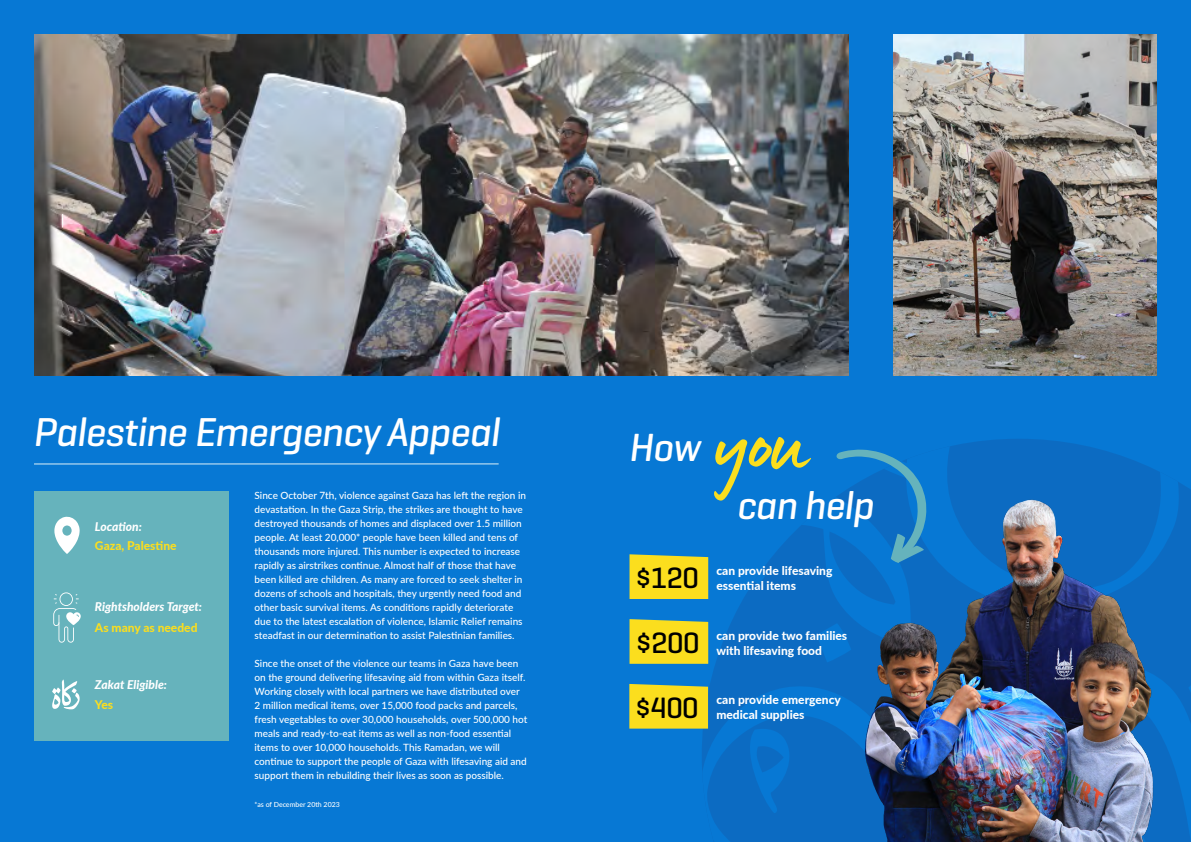
<style>
.page{position:relative;width:1191px;height:842px;background:#0778d4}
.page>*{position:absolute;margin:0;border:0;box-sizing:border-box;transform-origin:0 0}
.t1{font:86px "Lumios Marker";color:#fbde1e}
.t2{font:italic 500 41px "Geogrotesque";letter-spacing:-.02em;color:#fff}
.t3{font:italic 500 40px "Geogrotesque";letter-spacing:-.02em;color:#fff}
.t4{font:500 30px/64.8px "Geogrotesque";letter-spacing:-.02em;color:#000;text-align:justify}
.t5{font:800 12px/15px "Lato";color:#fff}
.t6{font:italic 800 12px "Lato";color:#fff}
.t7{font:800 12px "Lato";color:#fbde1e}
.t8{font:500 10px/14px "Lato";color:#fff}
.t9{font:500 7px "Lato";color:#fff}
</style>
<div class="page">
<div style="left:708px;top:486px;width:483px;height:197px;background:#0c6bc2"></div>
<svg style="left:959px;top:439px;width:225px;height:173px;fill:#0a70c8"></svg>
<svg style="left:708px;top:683px;width:150px;height:159px;fill:#0c6bc2"></svg>
<svg style="left:708px;top:486px;width:150px;height:157px"></svg>
<svg style="left:817px;top:623px;width:34px;height:39px"></svg>
<svg style="left:1157px;top:628px;width:34px;height:214px"></svg>
<svg style="left:740px;top:727px;width:56px;height:86px"></svg>
<div style="left:34px;top:491px;width:194px;height:250px;background:#66b3bc"></div>
<img style="left:34px;top:34px;width:814px;height:341px">
<svg style="left:53px;top:592px;width:28px;height:51px"></svg>
<svg style="left:54px;top:516px;width:26px;height:38px"></svg>
<svg style="left:52px;top:680px;width:28px;height:29px"></svg>
<img style="left:893px;top:34px;width:264px;height:341px">
<img style="left:858px;top:445px;width:299px;height:397px">
<svg style="left:629px;top:554px;width:79px;height:247px"></svg>
<svg style="left:836px;top:445px;width:90px;height:118px"></svg>
<hr style="left:34px;top:464px;width:464px;height:1px;background:#ddf0f7">
<h2 class="t2" style="left:34px;top:407px;width:468px">Palestine Emergency Appeal</h2>
<p class="t6" style="left:95px;top:518px;width:48px">Location:</p>
<p class="t7" style="left:95px;top:537px;width:83px">Gaza, Palestine</p>
<p class="t6" style="left:95px;top:598px;width:109px">Rightsholders Target:</p>
<p class="t7" style="left:95px;top:619px;width:104px">As many as needed</p>
<p class="t6" style="left:95px;top:676px;width:74px">Zakat Eligible:</p>
<p class="t7" style="left:95px;top:695px;width:20px">Yes</p>
<p class="t8" style="left:254px;top:487px;width:273px">Since October 7th, violence against Gaza has left the region in devastation. In the Gaza Strip, the strikes are thought to have destroyed thousands of homes and displaced over 1.5 million people. At least 20,000* people have been killed and tens of thousands more injured. This number is expected to increase rapidly as airstrikes continue. Almost half of those that have been killed are children. As many are forced to seek shelter in dozens of schools and hospitals, they urgently need food and other basic survival items. As conditions rapidly deteriorate due to the latest escalation of violence, Islamic Relief remains steadfast in our determination to assist Palestinian families.</p>
<p class="t8" style="left:254px;top:655px;width:274px">Since the onset of the violence our teams in Gaza have been on the ground delivering lifesaving aid from within Gaza itself.<br>Working closely with local partners we have distributed over 2 million medical items, over 15,000 food packs and parcels, fresh vegetables to over 30,000 households, over 500,000 hot meals and ready-to-eat items as well as non-food essential items to over 10,000 households. This Ramadan, we will continue to support the people of Gaza with lifesaving aid and support them in rebuilding their lives as soon as possible.</p>
<p class="t9" style="left:254px;top:799px;width:87px">*as of December 20th 2023</p>
<h3 class="t3" style="left:630px;top:422px;width:73px">How</h3>
<h1 class="t1" style="left:713px;top:387px;width:95px">you</h1>
<h3 class="t3" style="left:738px;top:480px;width:138px">can help</h3>
<h3 class="t4" style="left:635px;top:545px;width:66px">$120 $200 $400</h3>
<p class="t5" style="left:716px;top:563px;width:118px">can provide lifesaving essential items</p>
<p class="t5" style="left:716px;top:627px;width:132px">can provide two families with lifesaving food</p>
<p class="t5" style="left:716px;top:692px;width:126px">can provide emergency medical supplies</p>
</div>
